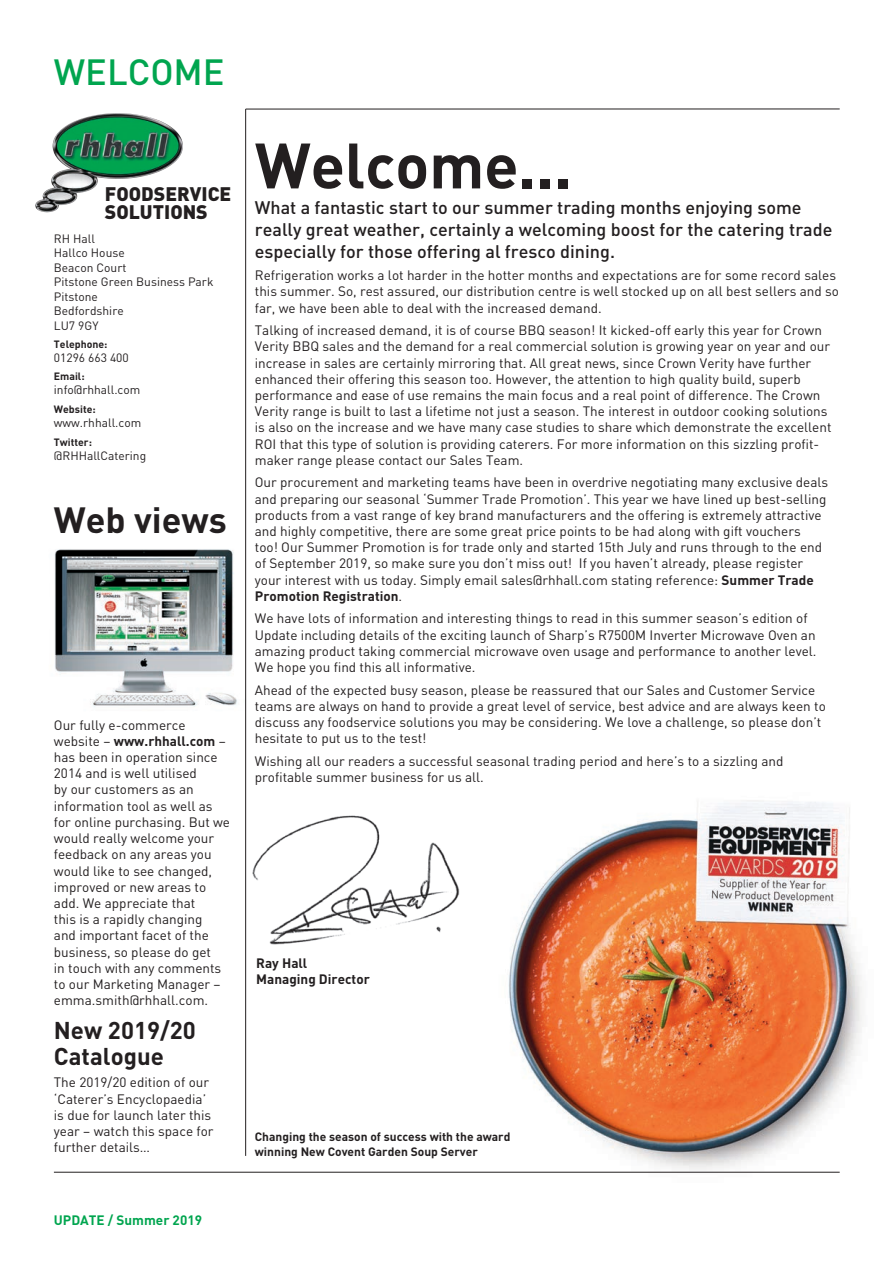
<style>
.page{position:relative;width:894px;height:1265px;background:#fff}
.page>*{position:absolute;margin:0;border:0;box-sizing:border-box;transform-origin:0 0}
.t1{font:700 63px "DIN";letter-spacing:-.005em;color:#231f20}
.t2{font:700 36px "DIN";color:#231f20}
.t3{font:500 36px "DIN";color:#00a54f}
.t4{font:700 24px/25.5px "DIN";color:#231f20}
.t5{font:900 19.35px "DIN";color:#231f20}
.t6{font:500 18px/21.6px "DIN";color:#231f20}
.t7{font:13.5px/16.2px "DIN";color:#231f20}
.t8{font:700 13.5px/16.2px "DIN";color:#231f20}
.t9{font:700 13.5px "DIN";color:#00a54f}
.t10{font:12px "DIN";color:#231f20}
.t11{font:700 12px/14.4px "DIN";color:#231f20}
.t12{font:700 10.5px "DIN";color:#231f20}
.s1{font-weight:700}
</style>
<div class="page">
<img style="left:487px;top:800px;width:375px;height:373px">
<img style="left:54px;top:539px;width:193px;height:178px">
<hr style="left:245px;top:109px;width:594px;height:1px;background:#231f20">
<img style="left:64px;top:113px;width:54px;height:14px">
<img style="left:246px;top:802px;width:214px;height:154px">
<hr style="left:54px;top:1171px;width:785px;height:1px;background:#231f20">
<hr style="left:245px;top:109px;width:1px;height:1046px;background:#231f20">
<p class="t3" style="left:54px;top:49px;width:172px">WELCOME</p>
<p class="t5" style="left:105px;top:181px;width:128px">FOODSERVICE</p>
<p class="t5" style="left:105px;top:199px;width:104px">SOLUTIONS</p>
<p class="t10" style="left:54px;top:231px;width:43px">RH Hall</p>
<p class="t10" style="left:54px;top:245px;width:72px">Hallco House</p>
<p class="t10" style="left:54px;top:260px;width:74px">Beacon Court</p>
<p class="t10" style="left:54px;top:274px;width:161px">Pitstone Green Business Park</p>
<p class="t10" style="left:54px;top:289px;width:45px">Pitstone</p>
<p class="t10" style="left:54px;top:303px;width:71px">Bedfordshire</p>
<p class="t10" style="left:54px;top:317px;width:46px">LU7 9GY</p>
<p class="t12" style="left:54px;top:337px;width:55px">Telephone:</p>
<p class="t10" style="left:54px;top:350px;width:76px">01296 663 400</p>
<p class="t12" style="left:54px;top:369px;width:32px">Email:</p>
<p class="t10" style="left:54px;top:382px;width:88px">info@rhhall.com</p>
<p class="t12" style="left:54px;top:402px;width:43px">Website:</p>
<p class="t10" style="left:54px;top:415px;width:89px">www.rhhall.com</p>
<p class="t12" style="left:54px;top:435px;width:40px">Twitter:</p>
<p class="t10" style="left:54px;top:448px;width:94px">@RHHallCatering</p>
<p class="t2" style="left:54px;top:496px;width:174px">Web views</p>
<p class="t7" style="left:54px;top:716px;width:178px">Our fully e-commerce website – <span class="s1">www.rhhall.com</span> – has been in operation since<br>2014 and is well utilised<br>by our customers as an information tool as well as for online purchasing. But we would really welcome your feedback on any areas you would like to see changed, improved or new areas to add. We appreciate that<br>this is a rapidly changing<br>and important facet of the business, so please do get<br>in touch with any comments to our Marketing Manager – emma.smith@rhhall.com.</p>
<p class="t4" style="left:54px;top:1016px;width:143px">New 2019/20<br>Catalogue</p>
<p class="t7" style="left:54px;top:1073px;width:161px">The 2019/20 edition of our ‘Caterer’s Encyclopaedia’ is due for launch later this year – watch this space for further details…</p>
<p class="t9" style="left:54px;top:1210px;width:149px">UPDATE / Summer 2019</p>
<p class="t1" style="left:255px;top:124px;width:318px">Welcome...</p>
<p class="t6" style="left:255px;top:196px;width:578px">What a fantastic start to our summer trading months enjoying some really great weather, certainly a welcoming boost for the catering trade especially for those offering al fresco dining.</p>
<p class="t7" style="left:255px;top:267px;width:585px">Refrigeration works a lot harder in the hotter months and expectations are for some record sales this summer. So, rest assured, our distribution centre is well stocked up on all best sellers and so far, we have been able to deal with the increased demand.</p>
<p class="t7" style="left:255px;top:322px;width:578px">Talking of increased demand, it is of course BBQ season! It kicked-off early this year for Crown Verity BBQ sales and the demand for a real commercial solution is growing year on year and our increase in sales are certainly mirroring that. All great news, since Crown Verity have further enhanced their offering this season too. However, the attention to high quality build, superb performance and ease of use remains the main focus and a real point of difference. The Crown Verity range is built to last a lifetime not just a season. The interest in outdoor cooking solutions is also on the increase and we have many case studies to share which demonstrate the excellent ROI that this type of solution is providing caterers. For more information on this sizzling profit&shy;maker range please contact our Sales Team.</p>
<p class="t7" style="left:255px;top:474px;width:574px">Our procurement and marketing teams have been in overdrive negotiating many exclusive deals and preparing our seasonal ‘Summer Trade Promotion’. This year we have lined up best-selling products from a vast range of key brand manufacturers and the offering is extremely attractive and highly competitive, there are some great price points to be had along with gift vouchers<br>too! Our Summer Promotion is for trade only and started 15th July and runs through to the end of September 2019, so make sure you don’t miss out! If you haven’t already, please register your interest with us today. Simply email sales@rhhall.com stating reference: <span class="s1">Summer Trade Promotion Registration</span>.</p>
<p class="t7" style="left:255px;top:610px;width:563px">We have lots of information and interesting things to read in this summer season’s edition of Update including details of the exciting launch of Sharp’s R7500M Inverter Microwave Oven an amazing product taking commercial microwave oven usage and performance to another level.<br>We hope you find this all informative.</p>
<p class="t7" style="left:255px;top:681px;width:572px">Ahead of the expected busy season, please be reassured that our Sales and Customer Service teams are always on hand to provide a great level of service, best advice and are always keen to discuss any foodservice solutions you may be considering. We love a challenge, so please don’t hesitate to put us to the test!</p>
<p class="t7" style="left:255px;top:752px;width:530px">Wishing all our readers a successful seasonal trading period and here’s to a sizzling and profitable summer business for us all.</p>
<p class="t8" style="left:256px;top:954px;width:115px">Ray Hall<br>Managing Director</p>
<p class="t11" style="left:255px;top:1129px;width:257px">Changing the season of success with the award winning New Covent Garden Soup Server</p>
</div>
